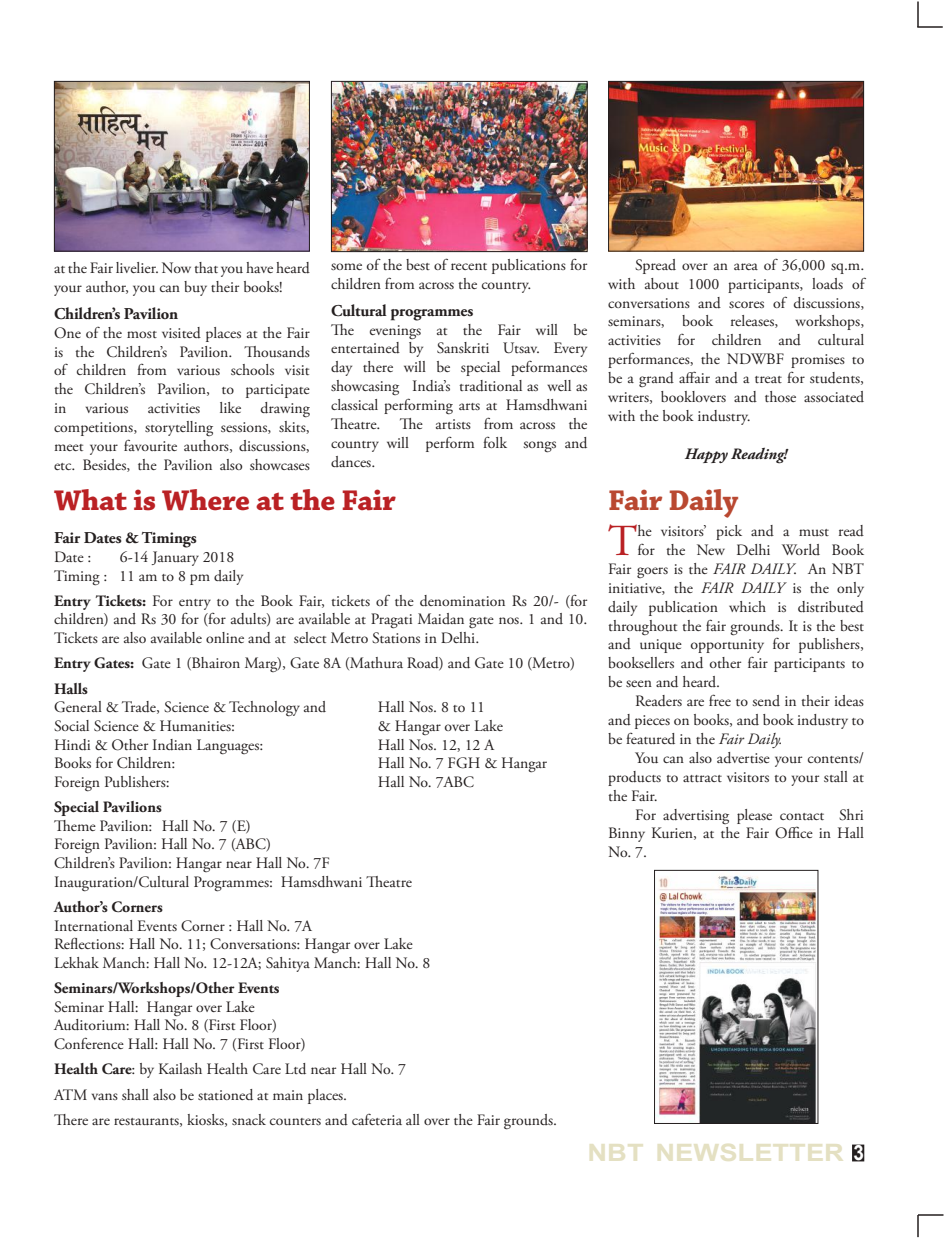
<style>
.page{position:relative;width:945px;height:1242px;background:#fff}
.page>*{position:absolute;margin:0;border:0;box-sizing:border-box;transform-origin:0 0}
.t1{font:44.25px "Adobe Garamond Pro";color:#ba2124}
.t2{font:700 30px "Chaparral Pro";letter-spacing:-.01em;color:#ba2124}
.t3{font:700 30px "Chaparral Pro";color:#b94831}
.t4{font:700 24px "Arial";color:#e4e0c2;scale:1.14 1}
.t5{font:700 16.5px "Adobe Garamond Pro";letter-spacing:-.01em;color:#241f1f}
.t6{font:15.75px/18.9px "Adobe Garamond Pro";color:#241f1f}
.t7{font:700 15.75px "Adobe Garamond Pro";color:#241f1f}
.t8{font:italic 700 15.75px "Adobe Garamond Pro";color:#241f1f}
.s1{font-weight:700}
.s2{font-style:italic}
.s3{font-size:21px;color:#fff}
</style>
<div class="page">
<hr style="left:917px;top:1215px;width:2px;height:22px;background:#241f1f">
<hr style="left:918px;top:1214px;width:26px;height:2px;background:#241f1f">
<hr style="left:917px;top:2px;width:2px;height:25px;background:#241f1f">
<hr style="left:917px;top:26px;width:26px;height:2px;background:#241f1f">
<div style="left:854px;top:1146px;width:9px;height:14px;background:#241f1f"></div>
<div style="left:852px;top:1145px;width:12px;height:16px;border:3px solid #241f1f"></div>
<img style="left:56px;top:83px;width:252px;height:167px">
<div style="left:54px;top:81px;width:256px;height:171px;border:1px solid #241f1f"></div>
<img style="left:333px;top:83px;width:253px;height:167px">
<div style="left:331px;top:81px;width:257px;height:171px;border:1px solid #241f1f"></div>
<img style="left:610px;top:83px;width:252px;height:167px">
<div style="left:608px;top:81px;width:256px;height:171px;border:1px solid #241f1f"></div>
<img style="left:656px;top:875px;width:160px;height:247px">
<div style="left:654px;top:870px;width:164px;height:254px;border:1px solid #241f1f"></div>
<p class="t6" style="left:54px;top:259px;width:257px">at the Fair livelier. Now that you have heard your author, you can buy their books!</p>
<p class="t5" style="left:54px;top:304px;width:126px">Children’s Pavilion</p>
<p class="t6" style="left:54px;top:324px;width:257px;text-align:justify">One of the most visited places at the Fair is the Children’s Pavilion. Thousands of children from various schools visit the Children’s Pavilion, to participate in various activities like drawing competitions, storytelling sessions, skits, meet your favourite authors, discussions, etc. Besides, the Pavilion also showcases</p>
<p class="t6" style="left:331px;top:256px;width:258px">some of the best of recent publications for children from across the country.</p>
<p class="t5" style="left:331px;top:301px;width:144px">Cultural programmes</p>
<p class="t6" style="left:331px;top:321px;width:258px;text-align:justify">The evenings at the Fair will be entertained by Sanskriti Utsav. Every day there will be special peformances showcasing India’s traditional as well as classical performing arts at Hamsdhwani Theatre. The artists from across the country will perform folk songs and dances.</p>
<h2 class="t2" style="left:54px;top:483px;width:343px">What is Where at the Fair</h2>
<p class="t5" style="left:54px;top:528px;width:144px">Fair Dates &amp; Timings</p>
<p class="t6" style="left:54px;top:548px;width:39px">Date :</p>
<p class="t6" style="left:54px;top:548px;width:191px;text-indent:66px">6-14 January 2018<br>Timing : 11 am to 8 pm daily</p>
<p class="t6" style="left:54px;top:592px;width:535px;text-align:justify"><span class="s1">Entry Tickets:</span> For entry to the Book Fair, tickets of the denomination Rs 20/- (for children) and Rs 30 for (for adults) are available at Pragati Maidan gate nos. 1 and 10.<br>Tickets are also available online and at select Metro Stations in Delhi.</p>
<p class="t6" style="left:54px;top:651px;width:523px;line-height:25.3px"><span class="s1">Entry Gates:</span> Gate 1 (Bhairon Marg), Gate 8A (Mathura Road) and Gate 10 (Metro)<br><span class="s1">Halls</span></p>
<p class="t6" style="left:54px;top:699px;width:274px">General &amp; Trade, Science &amp; Technology and</p>
<p class="t6" style="left:378px;top:699px;width:109px">Hall Nos. 8 to 11</p>
<p class="t6" style="left:54px;top:717px;width:183px">Social Science &amp; Humanities:</p>
<p class="t6" style="left:378px;top:717px;width:127px">&amp; Hangar over Lake</p>
<p class="t6" style="left:54px;top:736px;width:211px">Hindi &amp; Other Indian Languages:</p>
<p class="t6" style="left:378px;top:736px;width:118px">Hall Nos. 12, 12 A</p>
<p class="t6" style="left:54px;top:754px;width:123px">Books for Children:</p>
<p class="t6" style="left:378px;top:754px;width:171px">Hall No. 7 FGH &amp; Hangar</p>
<p class="t6" style="left:54px;top:773px;width:117px">Foreign Publishers:</p>
<p class="t6" style="left:378px;top:773px;width:97px">Hall No. 7ABC</p>
<p class="t7" style="left:54px;top:798px;width:109px">Special Pavilions</p>
<p class="t6" style="left:54px;top:817px;width:360px">Theme Pavilion: Hall No. 7 (E)<br>Foreign Pavilion: Hall No. 7 (ABC)<br>Children’s Pavilion: Hangar near Hall No. 7F Inauguration/Cultural Programmes: Hamsdhwani Theatre</p>
<p class="t7" style="left:54px;top:898px;width:110px">Author’s Corners</p>
<p class="t6" style="left:54px;top:917px;width:378px">International Events Corner : Hall No. 7A<br>Reflections: Hall No. 11; Conversations: Hangar over Lake<br>Lekhak Manch: Hall No. 12-12A; Sahitya Manch: Hall No. 8</p>
<p class="t7" style="left:54px;top:979px;width:227px">Seminars/Workshops/Other Events</p>
<p class="t6" style="left:54px;top:998px;width:253px">Seminar Hall: Hangar over Lake<br>Auditorium: Hall No. 8 (First Floor)<br>Conference Hall: Hall No. 7 (First Floor)</p>
<p class="t6" style="left:54px;top:1057px;width:505px;line-height:25.3px"><span class="s1">Health Care</span>: by Kailash Health Care Ltd near Hall No. 7<br>ATM vans shall also be stationed at main places.<br>There are restaurants, kiosks, snack counters and cafeteria all over the Fair grounds.</p>
<p class="t6" style="left:608px;top:256px;width:258px;text-align:justify;text-indent:27px">Spread over an area of 36,000 sq.m. with about 1000 participants, loads of conversations and scores of discussions, seminars, book releases, workshops, activities for children and cultural performances, the NDWBF promises to be a grand affair and a treat for students, writers, booklovers and those associated with the book industry.</p>
<p class="t8" style="left:685px;top:445px;width:104px">Happy Reading!</p>
<h2 class="t3" style="left:608px;top:483px;width:132px">Fair Daily</h2>
<h1 class="t1" style="left:608px;top:514px;width:31px">T</h1>
<p class="t6" style="left:637px;top:522px;width:228px">he visitors’ pick and a must read</p>
<p class="t6" style="left:637px;top:541px;width:228px">for the New Delhi World Book</p>
<p class="t6" style="left:608px;top:560px;width:257px">Fair goers is the <span class="s2">FAIR DAILY</span>. An NBT</p>
<p class="t6" style="left:608px;top:579px;width:257px">initiative, the <span class="s2">FAIR DAILY</span> is the only</p>
<p class="t6" style="left:608px;top:598px;width:257px">daily publication which is distributed</p>
<p class="t6" style="left:608px;top:617px;width:257px">throughout the fair grounds. It is the best</p>
<p class="t6" style="left:608px;top:636px;width:257px">and unique opportunity for publishers,</p>
<p class="t6" style="left:608px;top:654px;width:257px">booksellers and other fair participants to</p>
<p class="t6" style="left:608px;top:673px;width:114px">be seen and heard.</p>
<p class="t6" style="left:635px;top:692px;width:230px">Readers are free to send in their ideas</p>
<p class="t6" style="left:608px;top:711px;width:257px">and pieces on books, and book industry to</p>
<p class="t6" style="left:608px;top:730px;width:176px">be featured in the <span class="s2">Fair Daily.</span></p>
<p class="t6" style="left:635px;top:749px;width:230px">You can also advertise your contents/</p>
<p class="t6" style="left:608px;top:768px;width:257px">products to attract visitors to your stall at</p>
<p class="t6" style="left:608px;top:787px;width:51px">the Fair.</p>
<p class="t6" style="left:635px;top:806px;width:230px">For advertising please contact Shri</p>
<p class="t6" style="left:608px;top:825px;width:257px">Binny Kurien, at the Fair Office in Hall</p>
<p class="t6" style="left:608px;top:843px;width:40px">No. 7.</p>
<h3 class="t4" style="left:588px;top:1137px;width:244px">NBT NEWSLETTER <span class="s3">3</span></h3>
</div>
